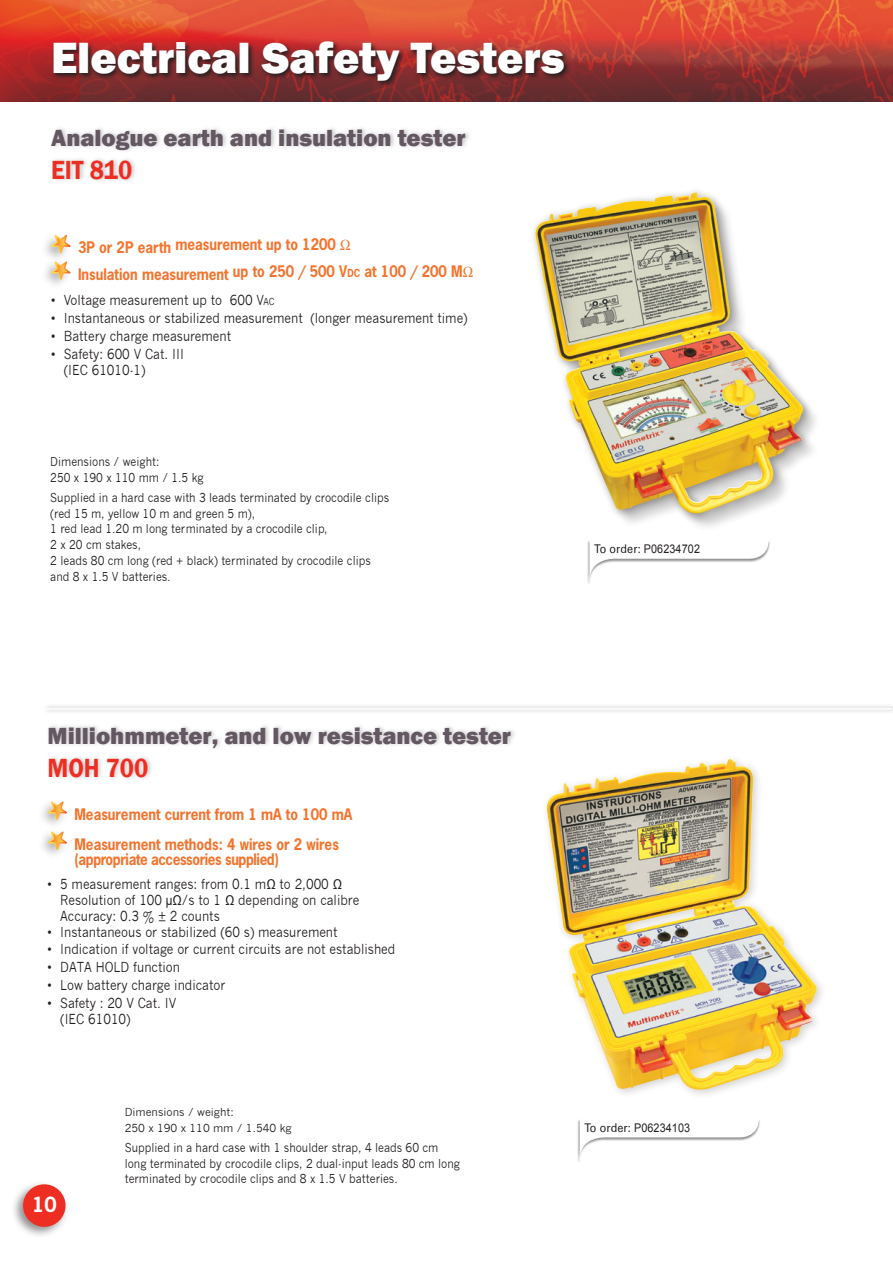
<style>
.page{position:relative;width:893px;height:1263px;background:#fff}
.page>*{position:absolute;margin:0;border:0;box-sizing:border-box;transform-origin:0 0}
.chapitre{font:800 45px "Franklin Gothic";color:#fff}
.Tproduit{font:600 27px "Franklin Gothic";color:#ee2e22;scale:.9 1}
.Tproduit-2{font:800 24px "Franklin Gothic";color:#635762}
.t1{font:700 19.65px "News Gothic Std";color:#fff}
.Accroche_ok{font:700 15px "News Gothic Std";color:#f3732c;scale:.9 1}
.Accroche_ok-2{font:700 15px/15px "News Gothic Std";letter-spacing:-.03em;color:#f3732c;scale:.9 1}
.texte_puce{font:13.5px/15.8px "News Gothic";color:#231f20;scale:.9 1}
.texte_puce-2{font:12px/15.8px "News Gothic";color:#231f20;scale:.9 1}
.cde{font:12px "Arial";letter-spacing:.01em;color:#231f20;scale:.9 1}
.texte{font:10.8px/15.8px "News Gothic";color:#231f20}
.s1{font-family:"Franklin Gothic";font-weight:600}
.s2{font-size:10.5px}
.s3{font-size:9.45px}
.s4{font-family:"Univers"}
</style>
<div class="page">
<div style="left:11px;top:1181px;width:58px;height:58px;background:#231f20;opacity:.5"></div>
<div style="left:23px;top:1184px;width:43px;height:43px;background:#ee2e22;border-radius:50%"></div>
<img style="left:0;top:0;width:893px;height:102px">
<svg style="left:51px;top:40px;width:520px;height:48px;background:#732929"></svg>
<div style="left:49px;top:126px;width:423px;height:58px;background:#231f20;opacity:.25"></div>
<div style="left:46px;top:724px;width:472px;height:58px;background:#231f20;opacity:.25"></div>
<img style="left:546px;top:760px;width:271px;height:331px">
<div style="left:538px;top:195px;width:283px;height:337px;background:#231f20;opacity:.2"></div>
<img style="left:535px;top:192px;width:268px;height:322px">
<div style="left:40px;top:232px;width:34px;height:33px;background:#231f20;opacity:.35"></div>
<div style="left:40px;top:258px;width:34px;height:33px;background:#231f20;opacity:.35"></div>
<svg style="left:50px;top:232px;width:24px;height:52px"></svg>
<div style="left:36px;top:798px;width:34px;height:33px;background:#231f20;opacity:.35"></div>
<div style="left:36px;top:828px;width:34px;height:33px;background:#231f20;opacity:.35"></div>
<svg style="left:46px;top:798px;width:24px;height:56px"></svg>
<div style="left:587px;top:540px;width:183px;height:45px;background:#231f20;opacity:.5"></div>
<svg style="left:589px;top:540px;width:180px;height:41px"></svg>
<div style="left:578px;top:1119px;width:183px;height:44px;background:#231f20;opacity:.5"></div>
<svg style="left:580px;top:1119px;width:179px;height:40px"></svg>
<div style="left:42px;top:703px;width:851px;height:11px;background:#f2f2f2"></div>
<hr style="left:44px;top:708px;width:847px;height:2px;background:#fff">
<p class="chapitre" style="left:51px;top:29px;width:515px">Electrical Safety Testers</p>
<p class="Tproduit-2" style="left:51px;top:123px;width:416px">Analogue earth and insulation tester</p>
<p class="Tproduit" style="left:51px;top:154px;width:92px">EIT 810</p>
<p class="Accroche_ok" style="left:78px;top:235px;width:304px">3P or 2P earth measurement up to 1200 <span class="s1">Ω</span></p>
<p class="Accroche_ok" style="left:78px;top:261px;width:440px">Insulation measurement up to 250 / 500 V<span class="s2">dc</span> at 100 / 200 M<span class="s1">Ω</span></p>
<p class="texte_puce" style="left:51px;top:293px;width:250px">• Voltage measurement up to 600 V<span class="s3">ac</span></p>
<p class="texte_puce" style="left:51px;top:311px;width:464px">• Instantaneous or stabilized measurement (longer measurement time)</p>
<p class="texte_puce" style="left:51px;top:328px;width:202px">• Battery charge measurement</p>
<p class="texte_puce" style="left:64px;top:346px;width:135px;text-indent:-13px">• Safety: 600 V Cat. III (IEC 61010-1)</p>
<p class="texte_puce-2" style="left:50px;top:454px;width:172px">Dimensions / weight:<br>250 x 190 x 110 mm / 1.5 kg</p>
<p class="texte_puce-2" style="left:50px;top:490px;width:378px">Supplied in a hard case with 3 leads terminated by crocodile clips (red 15 m, yellow 10 m and green 5 m),<br>1 red lead 1.20 m long terminated by a crocodile clip,<br>2 x 20 cm stakes,<br>2 leads 80 cm long (red + black) terminated by crocodile clips and 8 x 1.5 V batteries.</p>
<p class="cde" style="left:594px;top:541px;width:119px"><span class="s4">To order:</span> P06234702</p>
<p class="Tproduit-2" style="left:47px;top:721px;width:465px">Milliohmmeter, and low resistance tester</p>
<p class="Tproduit" style="left:47px;top:751px;width:114px">MOH 700</p>
<p class="Accroche_ok" style="left:74px;top:804px;width:310px">Measurement current from 1 mA to 100 mA</p>
<p class="Accroche_ok-2" style="left:74px;top:837px;width:295px">Measurement methods: 4 wires or 2 wires (appropriate accessories supplied)</p>
<p class="texte_puce" style="left:47px;top:876px;width:329px">• 5 measurement ranges: from 0.1 mΩ to 2,000 Ω</p>
<p class="texte_puce" style="left:60px;top:892px;width:334px">Resolution of 100 µΩ/s to 1 Ω depending on calibre</p>
<p class="texte_puce" style="left:60px;top:908px;width:179px">Accuracy: 0.3 % ± 2 counts</p>
<p class="texte_puce" style="left:47px;top:924px;width:324px">• Instantaneous or stabilized (60 s) measurement</p>
<p class="texte_puce" style="left:47px;top:942px;width:388px">• Indication if voltage or current circuits are not established</p>
<p class="texte_puce" style="left:47px;top:959px;width:149px">• DATA HOLD function</p>
<p class="texte_puce" style="left:47px;top:977px;width:199px">• Low battery charge indicator</p>
<p class="texte_puce" style="left:60px;top:995px;width:131px;text-indent:-13px">• Safety : 20 V Cat. IV (IEC 61010)</p>
<h3 class="t1" style="left:32px;top:1192px;width:26px">10</h3>
<p class="texte" style="left:125px;top:1104px;width:168px">Dimensions / weight:<br>250 x 190 x 110 mm / 1.540 kg</p>
<p class="texte_puce-2" style="left:125px;top:1140px;width:374px">Supplied in a hard case with 1 shoulder strap, 4 leads 60 cm long terminated by crocodile clips, 2 dual-input leads 80 cm long terminated by crocodile clips and 8 x 1.5 V batteries.</p>
<p class="cde" style="left:584px;top:1120px;width:119px"><span class="s4">To order:</span> P06234103</p>
</div>
